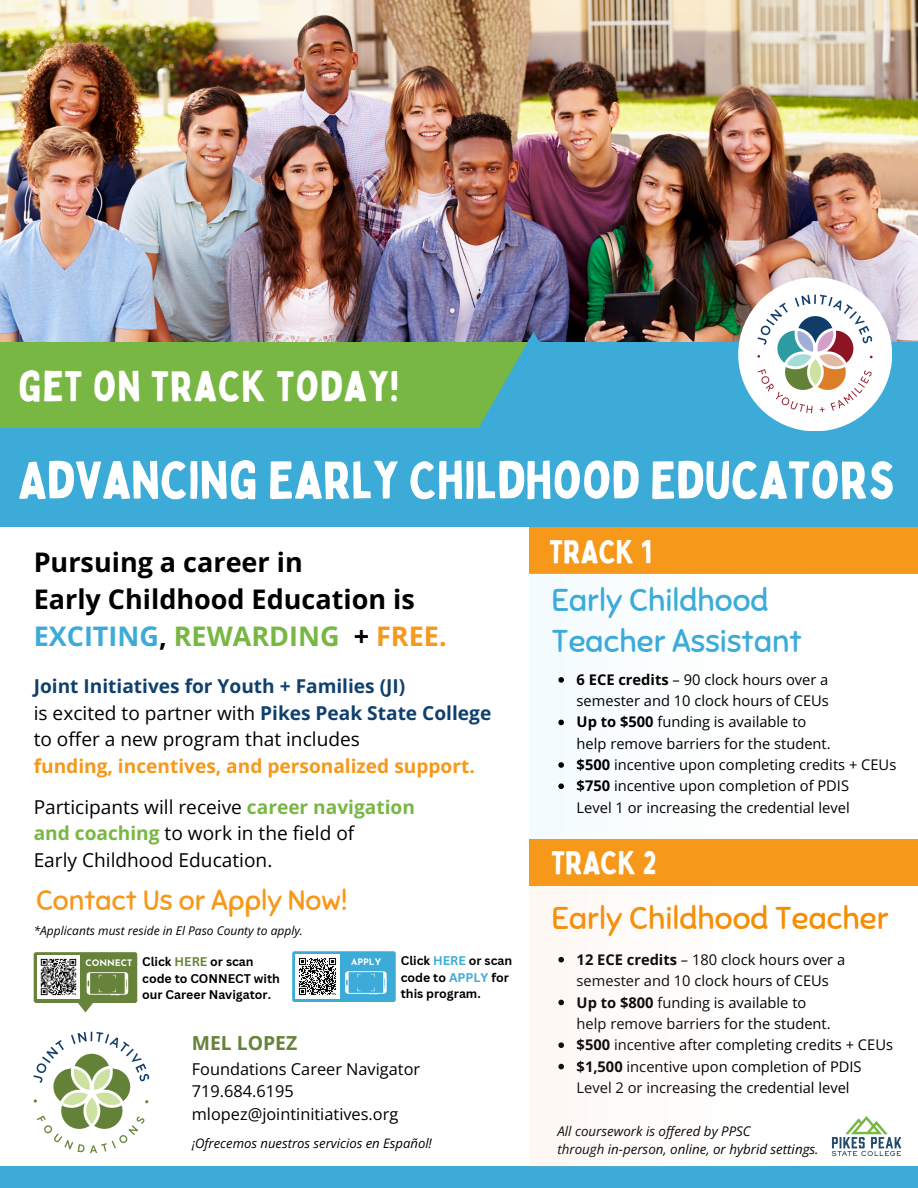
<style>
.page{position:relative;width:918px;height:1188px;background:#fff}
.page>*{position:absolute;margin:0;border:0;box-sizing:border-box;transform-origin:0 0}
.t1{font:52.05px "Bobby Jones";color:#fff}
.t2{font:42px "Bobby Jones";letter-spacing:.02em;color:#fff}
.t3{font:32.25px "Bobby Jones";color:#fff}
.t4{font:31.5px/40.5px "Sniglet";color:#3dabd8}
.t5{font:31.5px "Sniglet";color:#f48d03}
.t6{font:28.2px "Sniglet";color:#f6981a}
.t7{font:700 27px/37.2px "Open Sans";color:#000}
.t8{font:700 19.35px "Open Sans";color:#67833a}
.t9{font:19.05px "Open Sans";color:#000}
.t10{font:700 19.05px "Open Sans";color:#f6981a}
.t11{font:700 19.05px "Open Sans";color:#10406d}
.t12{font:16.35px/22.5px "Open Sans";color:#000}
.t13{font:14.7px/21.3px "Open Sans";color:#000}
.t14{font:italic 13.35px "Open Sans";color:#000}
.t15{font:italic 13.05px "Open Sans";color:#000}
.t16{font:700 12.3px/16.4px "Canva Sans";color:#000}
.t17{font:italic 12px "Open Sans";color:#000}
.t18{font:700 9px "Josefin Sans";color:#fff}
.s1{color:#3dabd8}
.s2{color:#78b743}
.s3{color:#f6981a}
.s4{font-weight:700;color:#0f3f6d}
.s5{font-weight:700;color:#78b743}
.s6{color:#67833a}
.s7{font-weight:700}
</style>
<div class="page">
<img style="left:0;top:0;width:918px;height:342px">
<div style="left:0;top:342px;width:918px;height:185px;background:#3dabd8"></div>
<div style="left:0;top:1166px;width:918px;height:22px;background:#3dabd8"></div>
<div style="left:0;top:342px;width:534px;height:86px;background:#78b743"></div>
<svg style="left:452px;top:332px;width:164px;height:96px"></svg>
<img style="left:33px;top:1031px;width:117px;height:123px">
<div style="left:738px;top:277px;width:154px;height:154px;background:#fff;border-radius:50%"></div>
<img style="left:752px;top:289px;width:126px;height:131px">
<div style="left:34px;top:952px;width:103px;height:51px;background:#67833a;border-radius:2px"></div>
<svg style="left:78px;top:972px;width:51px;height:40px"></svg>
<div style="left:292px;top:951px;width:104px;height:51px;background:#3dabd8;border-radius:2px"></div>
<svg style="left:299px;top:958px;width:88px;height:41px"></svg>
<div style="left:341px;top:954px;width:51px;height:14px;background:#3dabd8"></div>
<img style="left:296px;top:955px;width:43px;height:43px">
<img style="left:37px;top:956px;width:43px;height:43px">
<img style="left:831px;top:1116px;width:71px;height:40px">
<div style="left:530px;top:527px;width:388px;height:47px;background:#f6981a"></div>
<div style="left:530px;top:574px;width:276px;height:277px;background:#fbfdfe"></div>
<svg style="left:558px;top:677px;width:6px;height:6px"></svg>
<svg style="left:558px;top:720px;width:6px;height:5px"></svg>
<svg style="left:558px;top:762px;width:6px;height:6px"></svg>
<svg style="left:558px;top:783px;width:6px;height:6px"></svg>
<div style="left:529px;top:839px;width:389px;height:47px;background:#f6981a"></div>
<div style="left:530px;top:886px;width:280px;height:280px;background:#fefdfb"></div>
<p class="t2" style="left:18px;top:360px;width:382px">GET ON TRACK TODAY!</p>
<h1 class="t1" style="left:18px;top:447px;width:878px">ADVANCING EARLY CHILDHOOD EDUCATORS</h1>
<h6 class="t7" style="left:34px;top:543px;width:415px">Pursuing a career in<br>Early Childhood Education is<br><span class="s1">EXCITING</span>, <span class="s2">REWARDING</span> + <span class="s3">FREE.</span></h6>
<p class="t11" style="left:34px;top:673px;width:373px">Joint Initiatives for Youth + Families (JI)</p>
<p class="t9" style="left:34px;top:699px;width:459px">is excited to partner with <span class="s4">Pikes Peak State College</span></p>
<p class="t9" style="left:34px;top:726px;width:328px">to offer a new program that includes</p>
<p class="t10" style="left:34px;top:753px;width:443px">funding, incentives, and personalized support.</p>
<p class="t9" style="left:34px;top:793px;width:383px">Participants will receive <span class="s5">career navigation</span></p>
<p class="t9" style="left:34px;top:820px;width:322px"><span class="s5">and coaching</span> to work in the field of</p>
<p class="t9" style="left:34px;top:847px;width:240px">Early Childhood Education.</p>
<p class="t6" style="left:36px;top:883px;width:313px">Contact Us or Apply Now!</p>
<p class="t17" style="left:34px;top:922px;width:271px">*Applicants must reside in El Paso County to apply.</p>
<p class="t16" style="left:142px;top:953px;width:139px">Click <span class="s6">HERE</span> or scan code to CONNECT with our Career Navigator.</p>
<p class="t16" style="left:401px;top:952px;width:113px">Click <span class="s1">HERE</span> or scan code to <span class="s1">APPLY</span> for this program.</p>
<p class="t18" style="left:85px;top:959px;width:48px">CONNECT</p>
<p class="t18" style="left:351px;top:959px;width:31px">APPLY</p>
<h3 class="t8" style="left:192px;top:1029px;width:107px">MEL LOPEZ</h3>
<p class="t12" style="left:192px;top:1057px;width:230px">Foundations Career Navigator<br>719.684.6195 mlopez@jointinitiatives.org</p>
<p class="t15" style="left:192px;top:1134px;width:242px">¡Ofrecemos nuestros servicios en Español!</p>
<h4 class="t3" style="left:550px;top:531px;width:104px">TRACK 1</h4>
<p class="t4" style="left:552px;top:580px;width:252px">Early Childhood<br>Teacher Assistant</p>
<h3 class="t13" style="left:577px;top:669px;width:254px"><span class="s7">6 ECE credits</span> – 90 clock hours over a semester and 10 clock hours of CEUs</h3>
<p class="t13" style="left:577px;top:711px;width:256px"><span class="s7">Up to $500</span> funding is available to help remove barriers for the student.</p>
<h4 class="t13" style="left:577px;top:754px;width:321px"><span class="s7">$500</span> incentive upon completing credits + CEUs</h4>
<p class="t13" style="left:577px;top:775px;width:275px"><span class="s7">$750</span> incentive upon completion of PDIS<br>Level 1 or increasing the credential level</p>
<p class="t3" style="left:551px;top:843px;width:107px">TRACK 2</p>
<p class="t5" style="left:552px;top:899px;width:339px">Early Childhood Teacher</p>
<p class="t13" style="left:577px;top:948px;width:270px"><span class="s7">12 ECE credits</span> – 180 clock hours over a semester and 10 clock hours of CEUs</p>
<p class="t13" style="left:577px;top:991px;width:256px"><span class="s7">Up to $800</span> funding is available to help remove barriers for the student.</p>
<h3 class="t13" style="left:577px;top:1034px;width:318px"><span class="s7">$500</span> incentive after completing credits + CEUs</h3>
<p class="t13" style="left:577px;top:1055px;width:287px"><span class="s7">$1,500</span> incentive upon completion of PDIS<br>Level 2 or increasing the credential level</p>
<p class="t14" style="left:557px;top:1122px;width:195px">All coursework is offered by PPSC</p>
<p class="t14" style="left:557px;top:1140px;width:263px">through in-person, online, or hybrid settings.</p>
</div>
